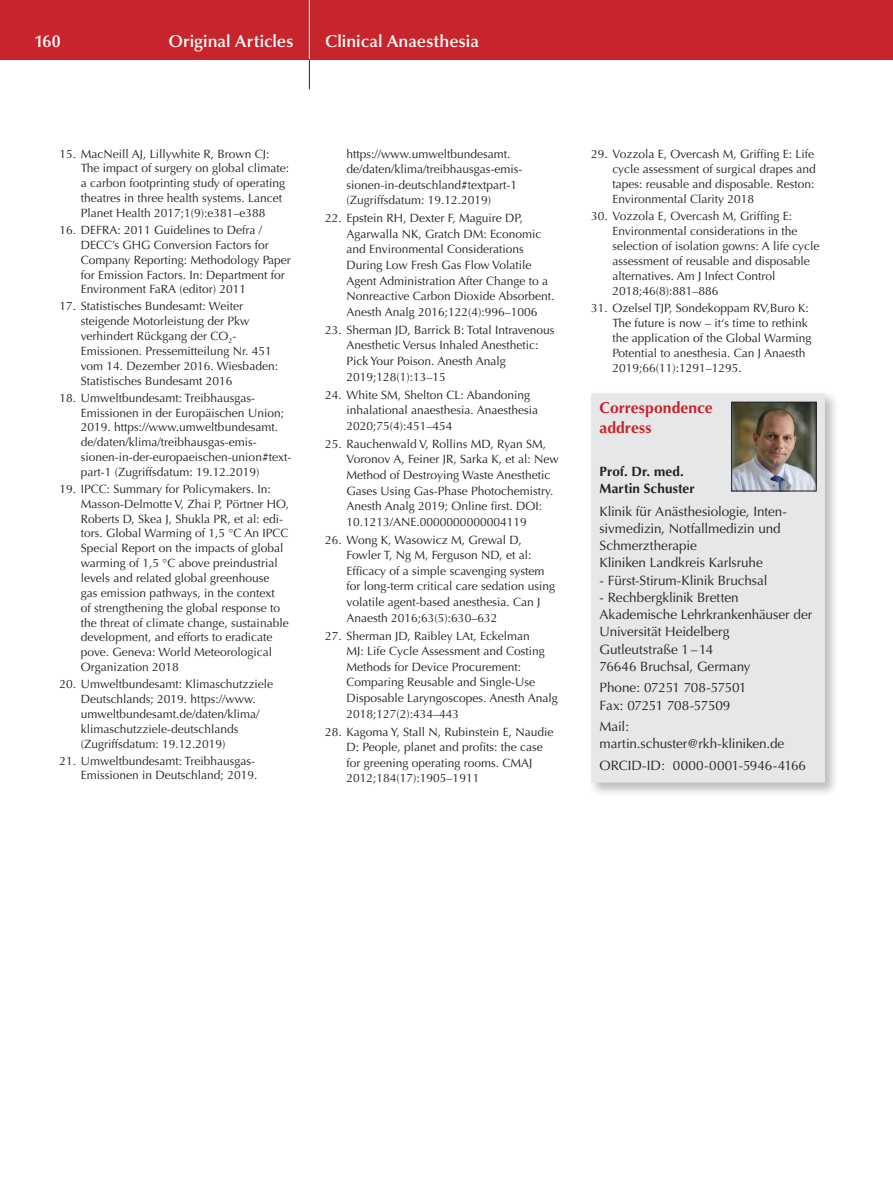
<style>
.page{position:relative;width:893px;height:1191px;background:#fff}
.page>*{position:absolute;margin:0;border:0;box-sizing:border-box;transform-origin:0 0}
.t1{font:600 17.25px "Optima";letter-spacing:.005em;color:#fff}
.t2{font:700 15.75px/19.5px "Optima";color:#c8242b}
.t3{font:13.5px/17.2px "Optima";letter-spacing:-.005em;color:#231f20}
.t4{font:13.5px/17.2px "Optima";letter-spacing:-.025em;color:#231f20}
.t5{font:700 13.5px/17.2px "Optima";letter-spacing:.005em;color:#231f20}
.t6{font:12px/14.9px "Optima";color:#231f20}
</style>
<div class="page">
<div style="left:0;top:0;width:893px;height:60px;background:#c8242b"></div>
<hr style="left:309px;top:0;width:1px;height:60px;background:#fff">
<svg style="left:309px;top:60px;width:1px;height:29px"></svg>
<div style="left:589px;top:391px;width:250px;height:406px;background:#231f20;opacity:.3"></div>
<div style="left:591px;top:393px;width:234px;height:389px;background:#e6e7e9"></div>
<img style="left:733px;top:404px;width:81px;height:85px">
<div style="left:731px;top:402px;width:85px;height:89px;border:1px solid #231f20"></div>
<h1 class="t1" style="left:34px;top:31px;width:28px">160</h1>
<h1 class="t1" style="left:168px;top:31px;width:126px">Original Articles</h1>
<h1 class="t1" style="left:325px;top:31px;width:155px">Clinical Anaesthesia</h1>
<p class="t6" style="left:81px;top:146px;width:210px;text-indent:-21px">15. MacNeill AJ, Lillywhite R, Brown CJ:<br>The impact of surgery on global climate: a carbon footprinting study of operating theatres in three health systems. Lancet Planet Health 2017;1(9):e381–e388</p>
<p class="t6" style="left:81px;top:223px;width:212px;text-indent:-21px">16. DEFRA: 2011 Guidelines to Defra / DECC’s GHG Conversion Factors for Company Reporting: Methodology Paper for Emission Factors. In: Department for Environment FaRA (editor) 2011</p>
<p class="t6" style="left:81px;top:299px;width:199px;text-indent:-21px">17. Statistisches Bundesamt: Weiter steigende Motorleistung der Pkw verhindert Rückgang der CO<sub>2</sub>- Emissionen. Pressemitteilung Nr. 451 vom 14. Dezember 2016. Wiesbaden:<br>Statistisches Bundesamt 2016</p>
<p class="t6" style="left:81px;top:390px;width:212px;text-indent:-21px">18. Umweltbundesamt: Treibhausgas-Emissionen in der Europäischen Union; 2019. https://www.umweltbundesamt. de/daten/klima/treibhausgas-emis&shy;sionen-in-der-europaeischen-union#text&shy;part-1 (Zugriffsdatum: 19.12.2019)</p>
<p class="t6" style="left:81px;top:481px;width:210px;text-indent:-21px">19. IPCC: Summary for Policymakers. In:<br>Masson-Delmotte V, Zhai P, Pörtner HO, Roberts D, Skea J, Shukla PR, et al: edi&shy;tors. Global Warming of 1,5 °C An IPCC Special Report on the impacts of global warming of 1,5 °C above preindustrial levels and related global greenhouse gas emission pathways, in the context<br>of strengthening the global response to the threat of climate change, sustainable development, and efforts to eradicate pove. Geneva: World Meteorological Organization 2018</p>
<p class="t6" style="left:81px;top:677px;width:194px;text-indent:-21px">20. Umweltbundesamt: Klimaschutzziele Deutschlands; 2019. https://www. umweltbundesamt.de/daten/klima/ klimaschutzziele-deutschlands (Zugriffsdatum: 19.12.2019)</p>
<p class="t6" style="left:60px;top:753px;width:199px;text-align:right">21. Umweltbundesamt: Treibhausgas-<br>Emissionen in Deutschland; 2019.</p>
<p class="t6" style="left:347px;top:146px;width:178px;line-height:15.6px">https://www.umweltbundesamt. de/daten/klima/treibhausgas-emis&shy;sionen-in-deutschland#textpart-1 (Zugriffsdatum: 19.12.2019)</p>
<p class="t6" style="left:347px;top:210px;width:209px;line-height:15.6px;text-indent:-21px">22. Epstein RH, Dexter F, Maguire DP, Agarwalla NK, Gratch DM: Economic and Environmental Considerations During Low Fresh Gas Flow Volatile Agent Administration After Change to a Nonreactive Carbon Dioxide Absorbent.<br>Anesth Analg 2016;122(4):996–1006</p>
<p class="t6" style="left:347px;top:322px;width:209px;line-height:15.6px;text-indent:-21px">23. Sherman JD, Barrick B: Total Intravenous Anesthetic Versus Inhaled Anesthetic:<br>Pick Your Poison. Anesth Analg 2019;128(1):13–15</p>
<p class="t6" style="left:347px;top:387px;width:193px;line-height:15.6px;text-indent:-21px">24. White SM, Shelton CL: Abandoning inhalational anaesthesia. Anaesthesia<br>2020;75(4):451–454</p>
<p class="t6" style="left:347px;top:436px;width:214px;line-height:15.6px;text-indent:-21px">25. Rauchenwald V, Rollins MD, Ryan SM, Voronov A, Feiner JR, Sarka K, et al: New Method of Destroying Waste Anesthetic Gases Using Gas-Phase Photochemistry.<br>Anesth Analg 2019; Online first. DOI:<br>10.1213/ANE.0000000000004119</p>
<p class="t6" style="left:347px;top:532px;width:210px;line-height:15.6px;text-indent:-21px">26. Wong K, Wasowicz M, Grewal D, Fowler T, Ng M, Ferguson ND, et al:<br>Efficacy of a simple scavenging system for long-term critical care sedation using volatile agent-based anesthesia. Can J Anaesth 2016;63(5):630–632</p>
<p class="t6" style="left:347px;top:628px;width:213px;line-height:15.6px;text-indent:-21px">27. Sherman JD, Raibley LAt, Eckelman<br>MJ: Life Cycle Assessment and Costing Methods for Device Procurement:<br>Comparing Reusable and Single-Use Disposable Laryngoscopes. Anesth Analg 2018;127(2):434–443</p>
<p class="t6" style="left:347px;top:724px;width:208px;line-height:15.6px;text-indent:-21px">28. Kagoma Y, Stall N, Rubinstein E, Naudie D: People, planet and profits: the case for greening operating rooms. CMAJ 2012;184(17):1905–1911</p>
<p class="t6" style="left:612px;top:146px;width:205px;text-indent:-21px">29. Vozzola E, Overcash M, Griffing E: Life cycle assessment of surgical drapes and tapes: reusable and disposable. Reston:<br>Environmental Clarity 2018</p>
<p class="t6" style="left:612px;top:208px;width:209px;text-indent:-21px">30. Vozzola E, Overcash M, Griffing E:<br>Environmental considerations in the selection of isolation gowns: A life cycle assessment of reusable and disposable alternatives. Am J Infect Control 2018;46(8):881–886</p>
<p class="t6" style="left:612px;top:300px;width:201px;text-indent:-21px">31. Ozelsel TJP, Sondekoppam RV,Buro K:<br>The future is now – it‘s time to rethink the application of the Global Warming Potential to anesthesia. Can J Anaesth 2019;66(11):1291–1295.</p>
<h2 class="t2" style="left:600px;top:398px;width:115px">Correspondence address</h2>
<p class="t5" style="left:600px;top:462px;width:97px">Prof. Dr. med.<br>Martin Schuster</p>
<p class="t3" style="left:600px;top:502px;width:189px">Klinik für Anästhesiologie, Inten&shy;sivmedizin, Notfallmedizin und<br>Schmerztherapie<br>Kliniken Landkreis Karlsruhe</p>
<p class="t3" style="left:600px;top:571px;width:169px">- Fürst-Stirum-Klinik Bruchsal</p>
<p class="t3" style="left:600px;top:589px;width:214px">- Rechbergklinik Bretten<br>Akademische Lehrkrankenhäuser der<br>Universität Heidelberg<br>Gutleutstraße 1–14<br>76646 Bruchsal, Germany</p>
<p class="t4" style="left:600px;top:679px;width:149px">Phone: 07251 708-57501<br>Fax: 07251 708-57509</p>
<p class="t3" style="left:600px;top:718px;width:186px">Mail: martin.schuster@rkh-kliniken.de</p>
<p class="t3" style="left:600px;top:757px;width:208px">ORCID-ID: 0000-0001-5946-4166</p>
</div>
